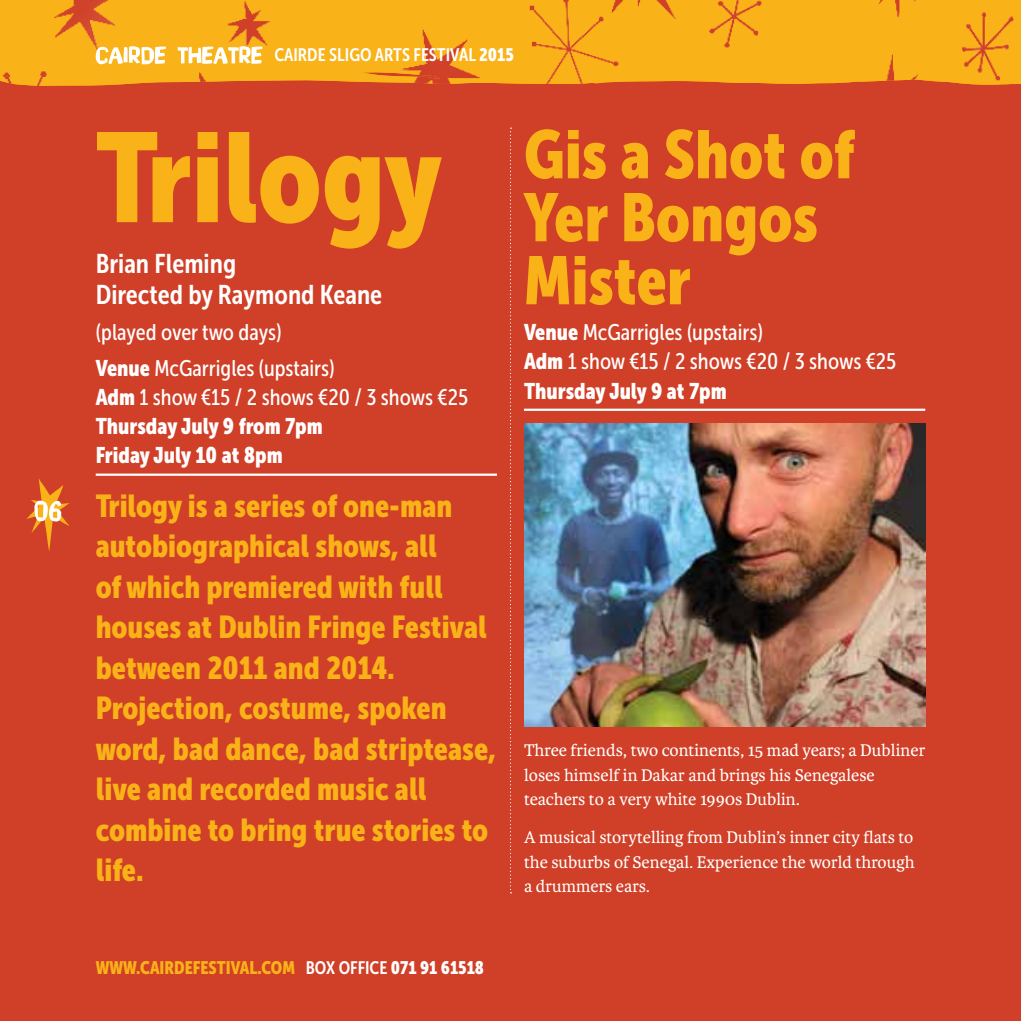
<style>
.page{position:relative;width:1021px;height:1021px;background:#fff}
.page>*{position:absolute;margin:0;border:0;box-sizing:border-box;transform-origin:0 0}
.t1{font:126px "Museo Sans Cond 900";color:#f9b218}
.t2{font:67.5px/63px "Museo Sans Cond 900";color:#f9b218}
.t3{font:31.5px/40.5px "Museo Sans Cond 900";color:#f9b218}
.t4{font:27px/31.5px "Museo Sans Cond 700";color:#fff}
.t5{font:22.5px/35.6px "Museo Sans Cond 500";color:#fff}
.t6{font:22.5px/29.2px "Museo Sans Cond 900";color:#fff}
.t7{font:18px/24.8px "Karmina";color:#fff}
.t8{font:18px "Museo Sans Cond 900";color:#f9b218}
.t9{font:18px "Museo Sans Cond 700";color:#fff}
.s1{font-family:"Museo Sans Cond 900"}
.s2{font-family:"Museo Sans Cond 700";color:#fff}
.s3{color:#fff}
</style>
<div class="page">
<div style="left:0;top:0;width:1020px;height:1020px;background:#d03f27"></div>
<img style="left:0;top:0;width:1013px;height:86px">
<svg style="left:26px;top:479px;width:43px;height:72px"></svg>
<svg style="left:96px;top:46px;width:166px;height:18px;background:#fbd88d"></svg>
<hr style="left:96px;top:473px;width:401px;height:3px;background:#fff">
<hr style="left:524px;top:408px;width:401px;height:3px;background:#fff">
<img style="left:524px;top:423px;width:401px;height:303px">
<svg style="left:510px;top:128px;width:1px;height:765px"></svg>
<p class="t9" style="left:274px;top:45px;width:241px">CAIRDE SLIGO ARTS FESTIVAL <span class="s1">2015</span></p>
<h1 class="t1" style="left:96px;top:106px;width:348px">Trilogy</h1>
<p class="t4" style="left:96px;top:248px;width:288px">Brian Fleming<br>Directed by Raymond Keane</p>
<p class="t5" style="left:96px;top:314px;width:240px">(played over two days)<br><span class="s1">Venue</span> McGarrigles (upstairs)</p>
<p class="t5" style="left:96px;top:379px;width:374px"><span class="s1">Adm</span> 1 show €15 / 2 shows €20 / 3 shows €25</p>
<p class="t6" style="left:96px;top:411px;width:228px">Thursday July 9 from 7pm<br>Friday July 10 at 8pm</p>
<p class="t3" style="left:96px;top:485px;width:402px">Trilogy is a series of one-man autobiographical shows, all<br>of which premiered with full houses at Dublin Fringe Festival between 2011 and 2014.<br>Projection, costume, spoken word, bad dance, bad striptease, live and recorded music all combine to bring true stories to life.</p>
<p class="t8" style="left:96px;top:956px;width:390px">WWW.CAIRDEFESTIVAL.COM <span class="s2">BOX OFFICE</span> <span class="s3">071 91 61518</span></p>
<h2 class="t2" style="left:524px;top:123px;width:332px">Gis a Shot of<br>Yer Bongos<br>Mister</h2>
<p class="t5" style="left:524px;top:318px;width:374px;line-height:29.2px"><span class="s1">Venue</span> McGarrigles (upstairs)<br><span class="s1">Adm</span> 1 show €15 / 2 shows €20 / 3 shows €25</p>
<p class="t6" style="left:524px;top:376px;width:204px">Thursday July 9 at 7pm</p>
<p class="t7" style="left:524px;top:737px;width:403px">Three friends, two continents, 15 mad years; a Dubliner loses himself in Dakar and brings his Senegalese teachers to a very white 1990s Dublin.</p>
<p class="t7" style="left:524px;top:824px;width:392px;text-align:justify">A musical storytelling from Dublin’s inner city flats to the suburbs of Senegal. Experience the world through a drummers ears.</p>
</div>
